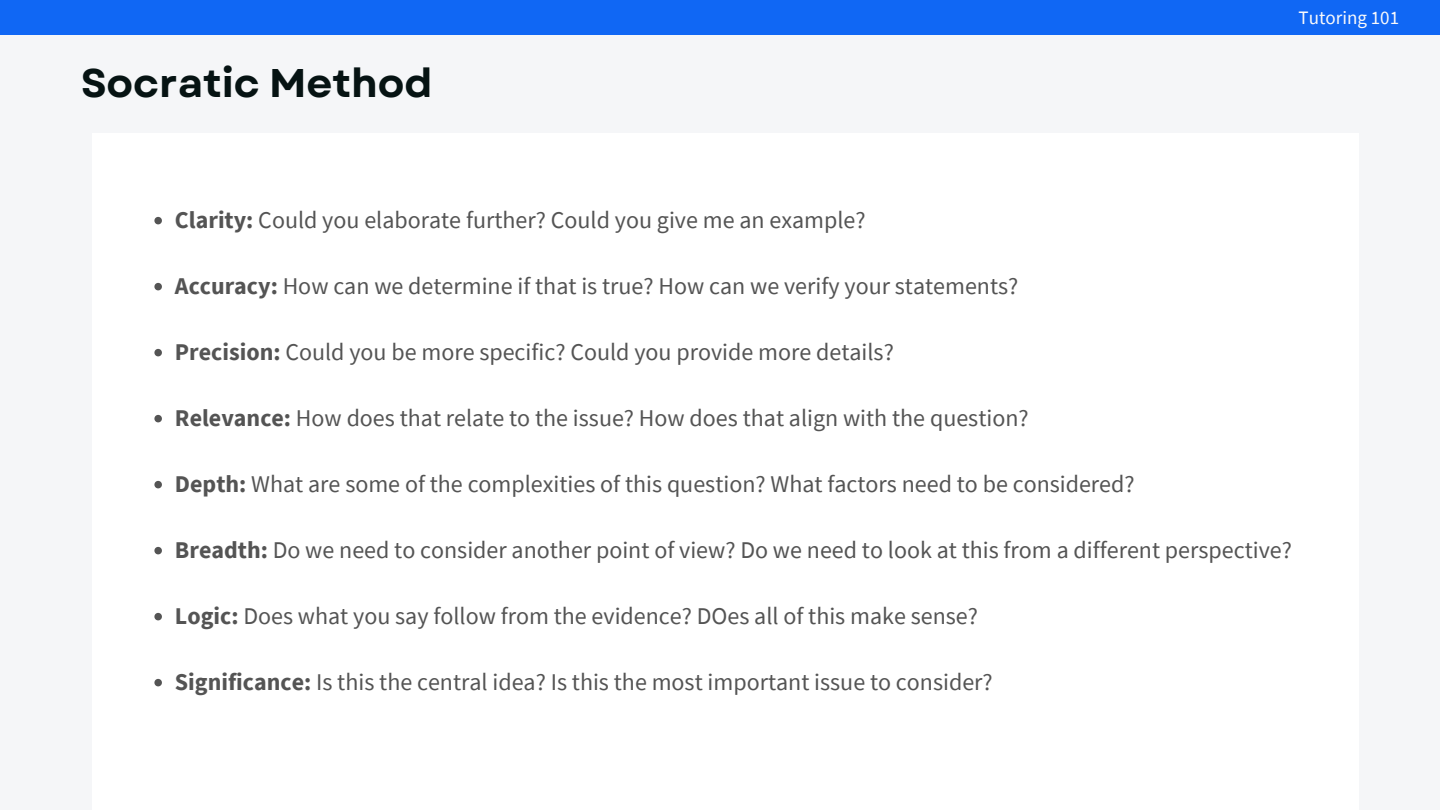
<style>
.page{position:relative;width:1440px;height:810px;background:#f5f6f8}
.page>*{position:absolute;margin:0;border:0;box-sizing:border-box;transform-origin:0 0}
.t1{font:700 40px "Garet";color:#061313}
.t2{font:24px "Source Sans Pro";color:#545454}
.t3{font:19px "Source Sans Pro";color:#fafafb}
.s1{font-weight:700}
</style>
<div class="page">
<div style="left:93px;top:133px;width:1266px;height:677px;background:#fff"></div>
<div style="left:0;top:0;width:1440px;height:35px;background:#1067f4"></div>
<svg style="left:154px;top:217px;width:8px;height:7px"></svg>
<svg style="left:154px;top:283px;width:8px;height:7px"></svg>
<svg style="left:154px;top:349px;width:8px;height:7px"></svg>
<svg style="left:154px;top:415px;width:8px;height:7px"></svg>
<svg style="left:154px;top:481px;width:8px;height:7px"></svg>
<svg style="left:154px;top:547px;width:8px;height:7px"></svg>
<svg style="left:154px;top:613px;width:8px;height:7px"></svg>
<svg style="left:154px;top:679px;width:8px;height:7px"></svg>
<h1 class="t1" style="left:81px;top:54px;width:353px">Socratic Method</h1>
<p class="t3" style="left:1299px;top:5px;width:102px">Tutoring 101</p>
<p class="t2" style="left:175px;top:205px;width:692px"><span class="s1">Clarity:</span> Could you elaborate further? Could you give me an example?</p>
<p class="t2" style="left:175px;top:271px;width:845px"><span class="s1">Accuracy:</span> How can we determine if that is true? How can we verify your statements?</p>
<p class="t2" style="left:175px;top:337px;width:720px"><span class="s1">Precision:</span> Could you be more specific? Could you provide more details?</p>
<p class="t2" style="left:175px;top:403px;width:855px"><span class="s1">Relevance:</span> How does that relate to the issue? How does that align with the question?</p>
<p class="t2" style="left:175px;top:469px;width:961px"><span class="s1">Depth:</span> What are some of the complexities of this question? What factors need to be considered?</p>
<p class="t2" style="left:175px;top:535px;width:1119px"><span class="s1">Breadth:</span> Do we need to consider another point of view? Do we need to look at this from a different perspective?</p>
<p class="t2" style="left:175px;top:601px;width:805px"><span class="s1">Logic:</span> Does what you say follow from the evidence? DOes all of this make sense?</p>
<p class="t2" style="left:175px;top:667px;width:819px"><span class="s1">Significance:</span> Is this the central idea? Is this the most important issue to consider?</p>
</div>
